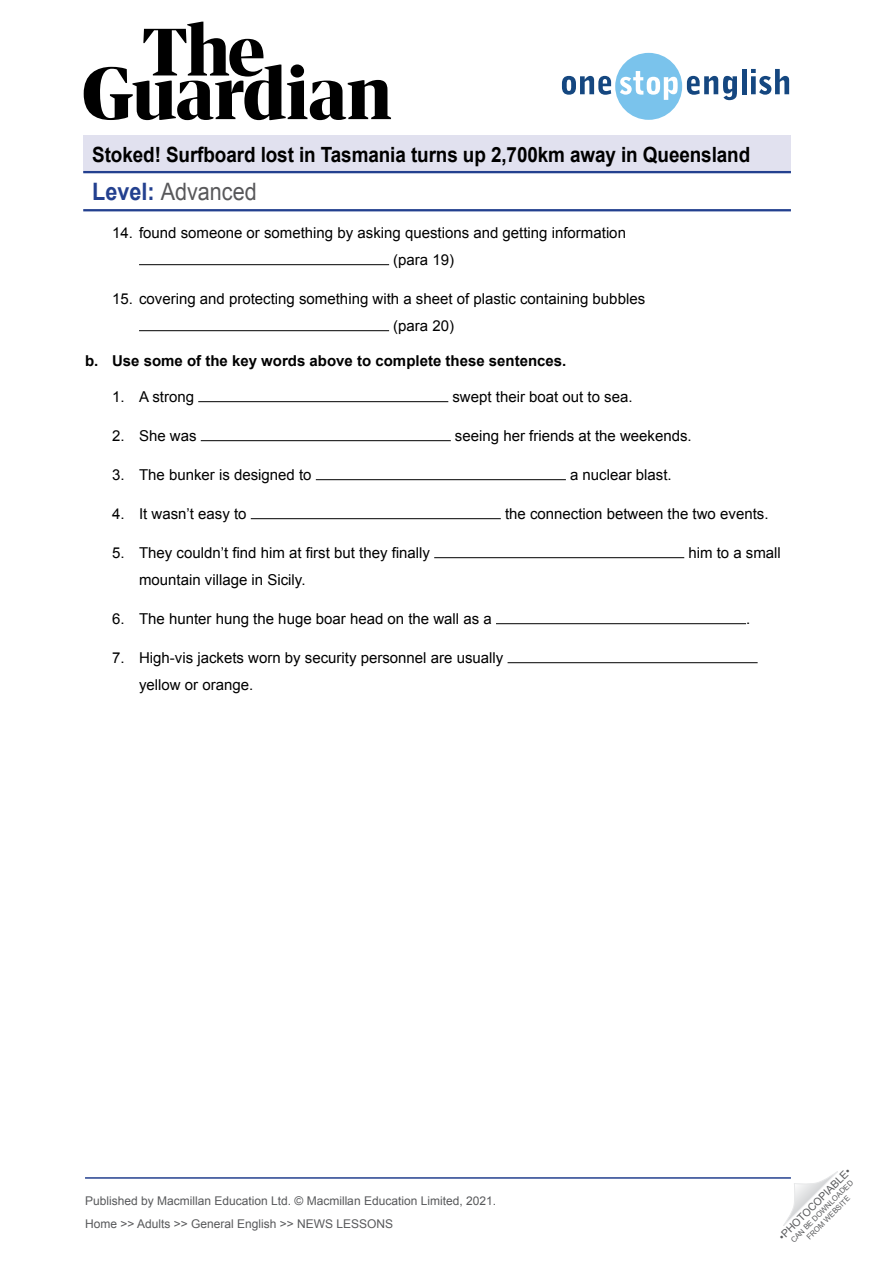
<style>
.page{position:relative;width:893px;height:1263px;background:#fff}
.page>*{position:absolute;margin:0;border:0;box-sizing:border-box;transform-origin:0 0}
.Article_Subtitle{font:24px "Arial";color:#58585a;scale:.9 1}
.Article_Subtitle-2{font:700 21px "Arial";letter-spacing:-.005em;color:#000;scale:.9 1}
.t1{font:15px/27px "Arial";color:#000}
.t2{font:700 15px "Arial";color:#000}
.t3{font:12px/23px "Arial";color:#58595b}
.t4{font:10.5px "Arial";color:#58595b}
.t5{font:7.5px/9px "Arial";color:#58595b;text-align:center}
.s1{font-weight:700;color:#23408f}
</style>
<div class="page">
<hr style="left:85px;top:1177px;width:706px;height:2px;background:#23408f">
<svg style="left:783px;top:1171px;width:55px;height:55px"></svg>
<hr style="left:139px;top:264px;width:250px;height:1px;background:#000">
<hr style="left:139px;top:330px;width:250px;height:1px;background:#000">
<hr style="left:198px;top:401px;width:250px;height:1px;background:#000">
<hr style="left:201px;top:440px;width:250px;height:1px;background:#000">
<hr style="left:316px;top:479px;width:250px;height:1px;background:#000">
<hr style="left:251px;top:518px;width:250px;height:1px;background:#000">
<hr style="left:434px;top:557px;width:250px;height:1px;background:#000">
<hr style="left:496px;top:623px;width:250px;height:1px;background:#000">
<hr style="left:508px;top:662px;width:250px;height:1px;background:#000">
<svg style="left:84px;top:22px;width:307px;height:98px"></svg>
<svg style="left:562px;top:53px;width:175px;height:67px"></svg>
<hr style="left:742px;top:69px;width:4px;height:25px;background:#154780">
<svg style="left:751px;top:69px;width:38px;height:26px"></svg>
<div style="left:83px;top:136px;width:708px;height:37px;background:#e1e1ef"></div>
<hr style="left:83px;top:171px;width:708px;height:2px;background:#23408f">
<hr style="left:83px;top:209px;width:708px;height:2px;background:#23408f">
<p class="Article_Subtitle-2" style="left:92px;top:141px;width:733px">Stoked! Surfboard lost in Tasmania turns up 2,700km away in Queensland</p>
<p class="Article_Subtitle" style="left:92px;top:176px;width:184px"><span class="s1">Level:</span> Advanced</p>
<p class="t1" style="left:393px;top:219px;width:234px;text-indent:-281px">14. found someone or something by asking questions and getting information (para 19)</p>
<p class="t1" style="left:393px;top:285px;width:253px;text-indent:-281px">15. covering and protecting something with a sheet of plastic containing bubbles (para 20)</p>
<p class="t2" style="left:85px;top:351px;width:483px">b. Use some of the key words above to complete these sentences.</p>
<p class="t1" style="left:112px;top:383px;width:84px">1. A strong</p>
<p class="t1" style="left:452px;top:383px;width:182px">swept their boat out to sea.</p>
<p class="t1" style="left:112px;top:422px;width:86px">2. She was</p>
<p class="t1" style="left:455px;top:422px;width:238px">seeing her friends at the weekends.</p>
<p class="t1" style="left:112px;top:461px;width:201px">3. The bunker is designed to</p>
<p class="t1" style="left:570px;top:461px;width:103px">a nuclear blast.</p>
<p class="t1" style="left:112px;top:500px;width:136px">4. It wasn’t easy to</p>
<p class="t1" style="left:505px;top:500px;width:265px">the connection between the two events.</p>
<p class="t1" style="left:112px;top:539px;width:319px">5. They couldn’t find him at first but they finally</p>
<p class="t1" style="left:688px;top:539px;width:94px">him to a small</p>
<p class="t1" style="left:139px;top:566px;width:168px">mountain village in Sicily.</p>
<p class="t1" style="left:112px;top:605px;width:381px">6. The hunter hung the huge boar head on the wall as a</p>
<p class="t1" style="left:746px;top:605px;width:6px">.</p>
<p class="t1" style="left:139px;top:644px;width:366px;text-indent:-27px">7. High-vis jackets worn by security personnel are usually yellow or orange.</p>
<p class="t3" style="left:85px;top:1189px;width:413px">Published by Macmillan Education Ltd. © Macmillan Education Limited, 2021.<br>Home &gt;&gt; Adults &gt;&gt; General English &gt;&gt; NEWS LESSONS</p>
<p class="t4" style="left:776px;top:1233px;width:99px;rotate:-45deg">•PHOTOCOPIABLE•</p>
<p class="t5" style="left:789px;top:1238px;width:86px;rotate:-45deg">CAN BE DOWNLOADED<br>FROM WEBSITE</p>
</div>
